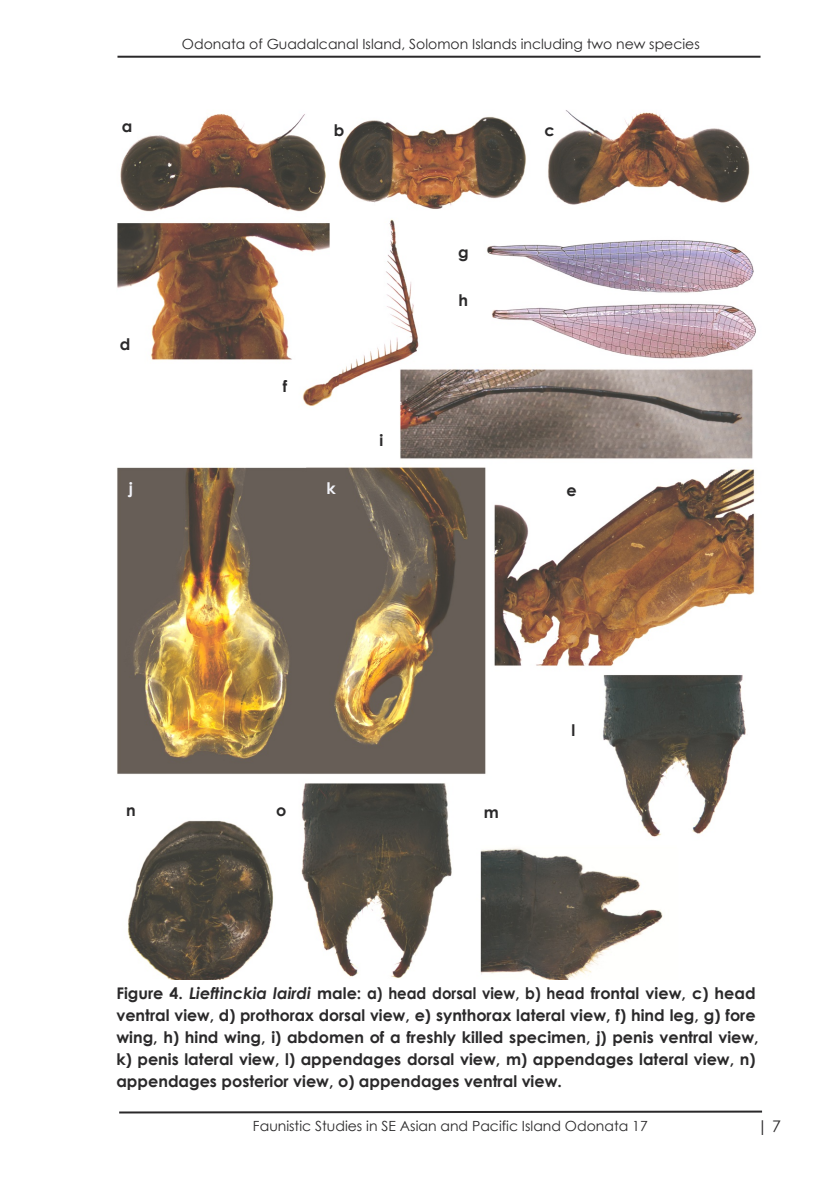
<style>
.page{position:relative;width:840px;height:1191px;background:#fff}
.page>*{position:absolute;margin:0;border:0;box-sizing:border-box;transform-origin:0 0}
.t1{font:700 16px/22px "Century Gothic";color:#2a292a}
.t2{font:16px "Century Gothic";color:#2a292a}
.t3{font:700 16px "Century Gothic";color:#f2f3f9}
.t4{font:14px "Century Gothic";color:#2a292a}
.s1{font-style:italic}
</style>
<div class="page">
<svg style="left:119px;top:1110px;width:644px;height:4px"></svg>
<hr style="left:117px;top:56px;width:643px;height:2px;background:#2a292a">
<img style="left:117px;top:110px;width:639px;height:870px">
<p class="t1" style="left:122px;top:114px;width:12px">a</p>
<p class="t1" style="left:120px;top:332px;width:12px">d</p>
<p class="t4" style="left:182px;top:34px;width:519px">Odonata of Guadalcanal Island, Solomon Islands including two new species</p>
<p class="t1" style="left:334px;top:118px;width:12px">b</p>
<p class="t1" style="left:544px;top:118px;width:12px">c</p>
<p class="t1" style="left:458px;top:240px;width:12px">g</p>
<p class="t1" style="left:283px;top:374px;width:6px">f</p>
<p class="t1" style="left:379px;top:428px;width:5px">i</p>
<p class="t1" style="left:458px;top:288px;width:11px">h</p>
<p class="t3" style="left:129px;top:478px;width:6px">j</p>
<p class="t3" style="left:326px;top:478px;width:11px">k</p>
<p class="t1" style="left:566px;top:478px;width:12px">e</p>
<p class="t1" style="left:126px;top:798px;width:11px">n</p>
<p class="t1" style="left:276px;top:798px;width:12px">o</p>
<p class="t1" style="left:483px;top:800px;width:17px">m</p>
<p class="t1" style="left:571px;top:718px;width:5px">l</p>
<p class="t1" style="left:116px;top:981px;width:643px">Figure 4. <span class="s1">Lieftinckia lairdi</span> male: a) head dorsal view, b) head frontal view, c) head ventral view, d) prothorax dorsal view, e) synthorax lateral view, f) hind leg, g) fore wing, h) hind wing, i) abdomen of a freshly killed specimen, j) penis ventral view, k) penis lateral view, l) appendages dorsal view, m) appendages lateral view, n) appendages posterior view, o) appendages ventral view.</p>
<p class="t4" style="left:253px;top:1117px;width:396px">Faunistic Studies in SE Asian and Pacific Island Odonata 17</p>
<p class="t2" style="left:756px;top:1115px;width:26px">| 7</p>
</div>
